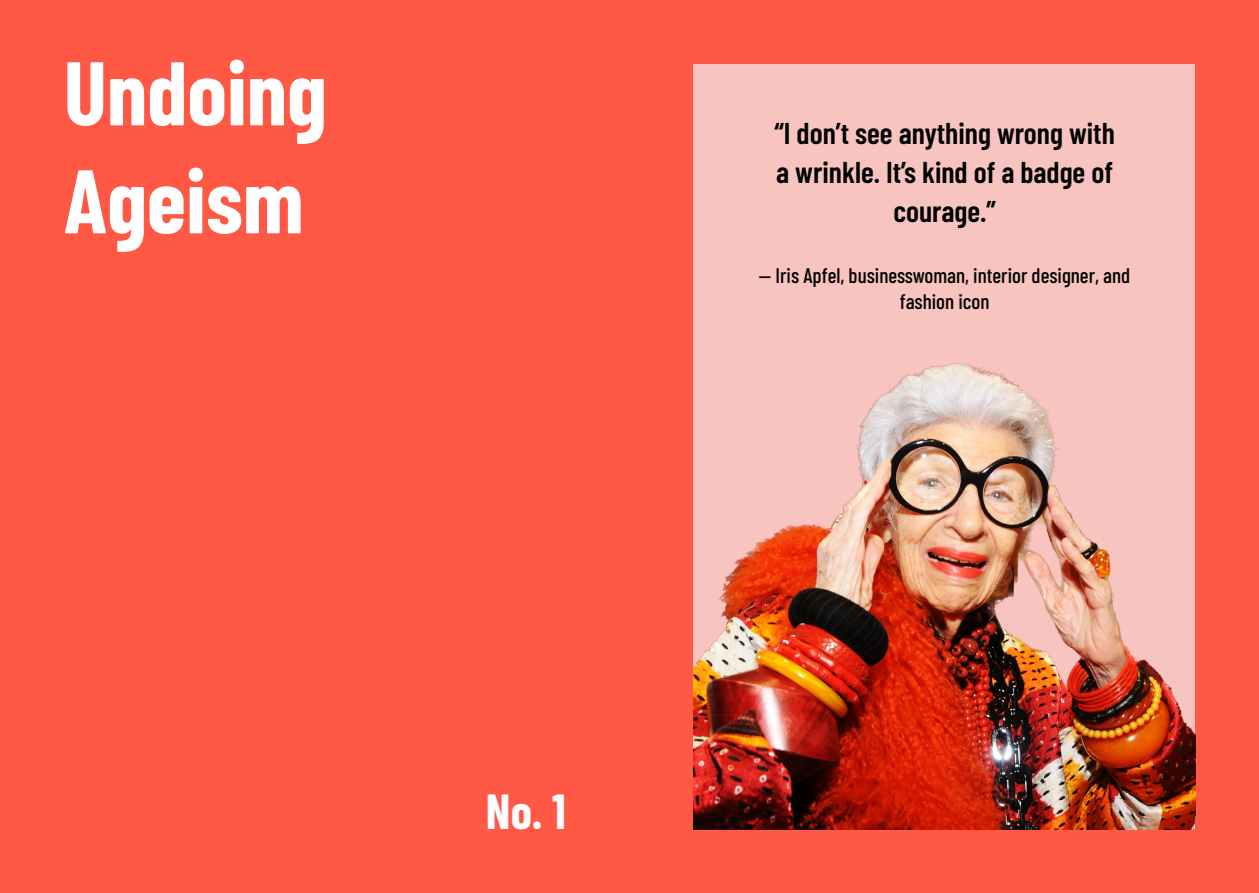
<style>
.page{position:relative;width:1259px;height:893px;background:#ff5946}
.page>*{position:absolute;margin:0;border:0;box-sizing:border-box;transform-origin:0 0}
.t1{font:700 90px/108px "Barlow Condensed";color:#fff}
.t2{font:700 48px "Barlow Condensed";color:#fff}
.t3{font:600 30px/39px "Barlow Condensed";color:#000;text-align:center}
.t4{font:500 21px/25.2px "Barlow Condensed";color:#000;text-align:center}
</style>
<div class="page">
<div style="left:693px;top:64px;width:502px;height:765px;background:#f8c4c0"></div>
<img style="left:693px;top:363px;width:502px;height:466px">
<h1 class="t1" style="left:64px;top:34px;width:264px">Undoing<br>Ageism</h1>
<h2 class="t2" style="left:486px;top:778px;width:81px">No. 1</h2>
<p class="t3" style="left:774px;top:112px;width:342px">“I don’t see anything wrong with a wrinkle. It’s kind of a badge of courage.”</p>
<p class="t4" style="left:759px;top:262px;width:373px">— Iris Apfel, businesswoman, interior designer, and fashion icon</p>
</div>
